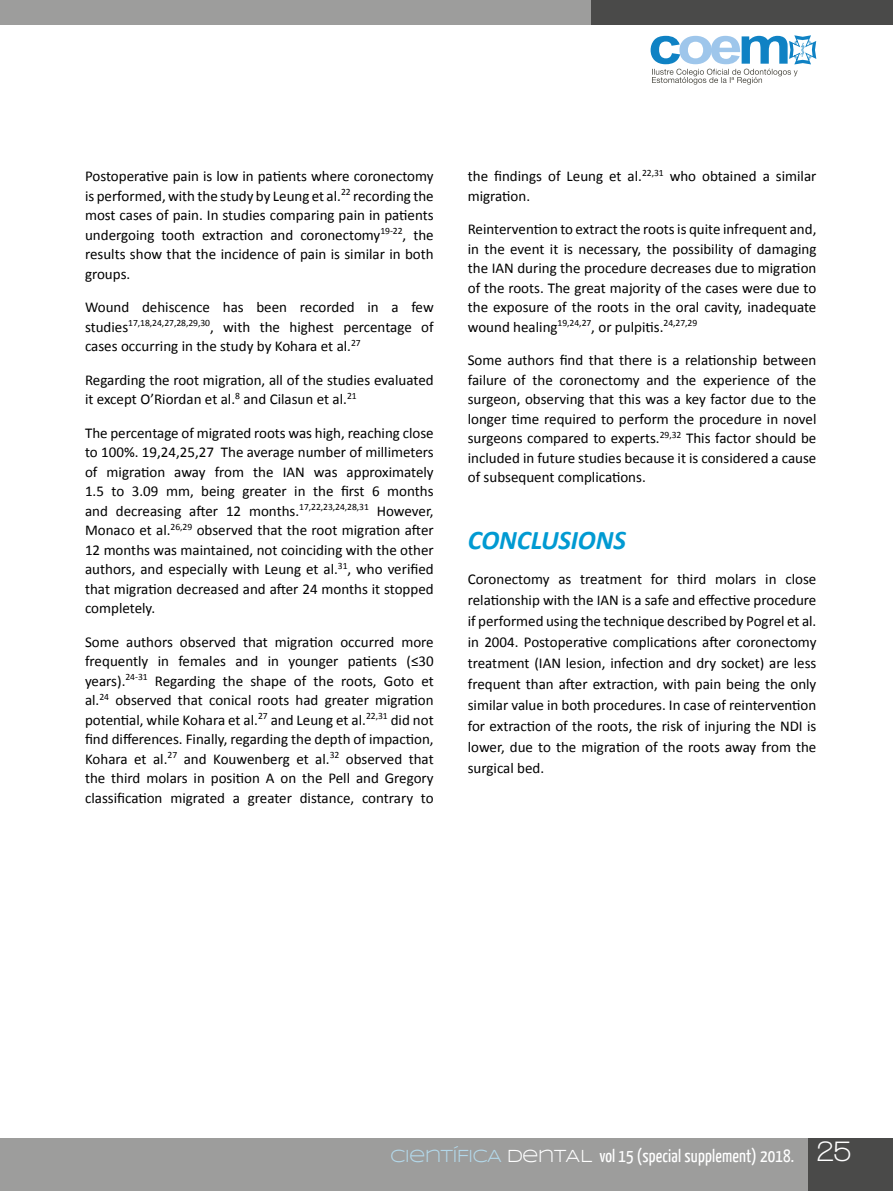
<style>
.page{position:relative;width:893px;height:1191px;background:#fff}
.page>*{position:absolute;margin:0;border:0;box-sizing:border-box;transform-origin:0 0}
.t1{font:italic 700 27px "Calibri";letter-spacing:-.005em;color:#019ad2}
.t2{font:18px "Yanone Kaffeesatz";letter-spacing:.01em;color:#fff}
.t3{font:15px/19.5px "Calibri";color:#000;text-align:justify}
.s1{font-family:"Syncopate";color:#b3d8ea}
.s2{font-family:"Syncopate"}
.s3{font-family:"Walkway";font-weight:700;font-size:30px}
</style>
<div class="page">
<div style="left:0;top:1138px;width:893px;height:53px;background:#9d9d9c"></div>
<div style="left:808px;top:1138px;width:85px;height:53px;background:#4a4a49"></div>
<div style="left:0;top:0;width:893px;height:25px;background:#9d9d9c"></div>
<div style="left:591px;top:0;width:302px;height:25px;background:#4a4a49"></div>
<svg style="left:651px;top:35px;width:165px;height:50px"></svg>
<p class="t3" style="left:85px;top:167px;width:350px">Postoperative pain is low in patients where coronectomy is performed, with the study by Leung et al.<sup>22</sup> recording the most cases of pain. In studies comparing pain in patients undergoing tooth extraction and coronectomy<sup>19-22</sup>, the results show that the incidence of pain is similar in both groups.</p>
<p class="t3" style="left:85px;top:298px;width:350px">Wound dehiscence has been recorded in a few studies<sup>17,18,24,27,28,29,30</sup>, with the highest percentage of cases occurring in the study by Kohara et al.<sup>27</sup></p>
<p class="t3" style="left:85px;top:370px;width:350px">Regarding the root migration, all of the studies evaluated it except O’Riordan et al.<sup>8</sup> and Cilasun et al.<sup>21</sup></p>
<p class="t3" style="left:85px;top:423px;width:350px">The percentage of migrated roots was high, reaching close to 100%. 19,24,25,27 The average number of millimeters of migration away from the IAN was approximately 1.5 to 3.09 mm, being greater in the first 6 months and decreasing after 12 months.<sup>17,22,23,24,28,31</sup> However, Monaco et al.<sup>26,29</sup> observed that the root migration after 12 months was maintained, not coinciding with the other authors, and especially with Leung et al.<sup>31</sup>, who verified that migration decreased and after 24 months it stopped completely.</p>
<p class="t3" style="left:85px;top:632px;width:350px">Some authors observed that migration occurred more frequently in females and in younger patients (≤30 years).<sup>24-31</sup> Regarding the shape of the roots, Goto et al.<sup>24</sup> observed that conical roots had greater migration potential, while Kohara et al.<sup>27</sup> and Leung et al.<sup>22,31</sup> did not find differences. Finally, regarding the depth of impaction, Kohara et al.<sup>27</sup> and Kouwenberg et al.<sup>32</sup> observed that the third molars in position A on the Pell and Gregory classification migrated a greater distance, contrary to</p>
<p class="t3" style="left:468px;top:167px;width:350px">the findings of Leung et al.<sup>22,31</sup> who obtained a similar migration.</p>
<p class="t3" style="left:468px;top:220px;width:350px">Reintervention to extract the roots is quite infrequent and, in the event it is necessary, the possibility of damaging the IAN during the procedure decreases due to migration of the roots. The great majority of the cases were due to the exposure of the roots in the oral cavity, inadequate wound healing<sup>19,24,27</sup>, or pulpitis.<sup>24,27,29</sup></p>
<p class="t3" style="left:468px;top:350px;width:350px">Some authors find that there is a relationship between failure of the coronectomy and the experience of the surgeon, observing that this was a key factor due to the longer time required to perform the procedure in novel surgeons compared to experts.<sup>29,32</sup> This factor should be included in future studies because it is considered a cause of subsequent complications.</p>
<h1 class="t1" style="left:468px;top:523px;width:160px">CONCLUSIONS</h1>
<p class="t3" style="left:468px;top:569px;width:350px;line-height:21px">Coronectomy as treatment for third molars in close relationship with the IAN is a safe and effective procedure if performed using the technique described by Pogrel et al. in 2004. Postoperative complications after coronectomy treatment (IAN lesion, infection and dry socket) are less frequent than after extraction, with pain being the only similar value in both procedures. In case of reintervention for extraction of the roots, the risk of injuring the NDI is lower, due to the migration of the roots away from the surgical bed.</p>
<p class="t2" style="left:390px;top:1144px;width:463px"><span class="s1">CIENTÍFICA</span> <span class="s2">DENTAL</span> vol 15 (special supplement) 2018. <span class="s3">25</span></p>
</div>
